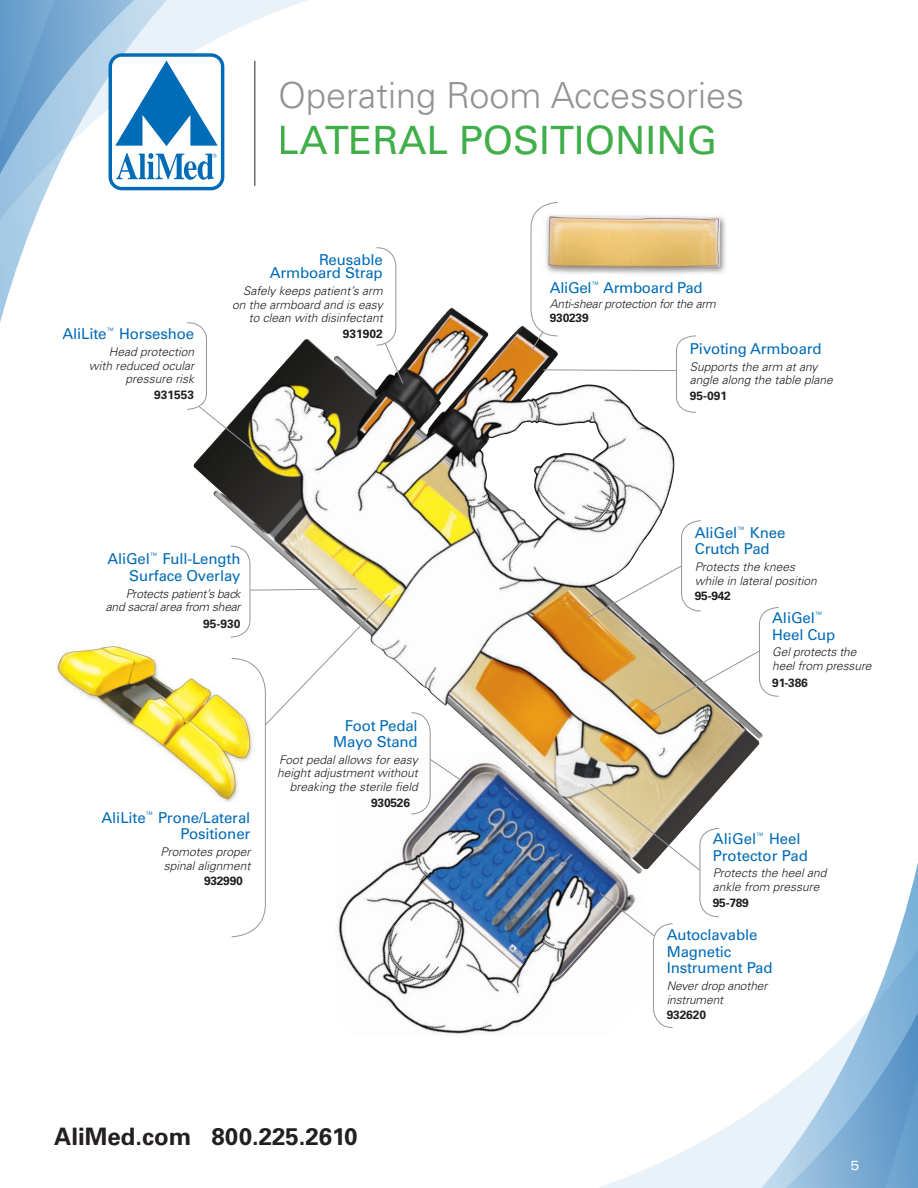
<style>
.page{position:relative;width:918px;height:1188px;background:#fff}
.page>*{position:absolute;margin:0;border:0;box-sizing:border-box;transform-origin:0 0}
.t1{font:39px "Univers LT Std";color:#40ae49}
.t2{font:300 36px "Univers LT Std";color:#919396}
.t3{font:700 24px "Univers LT Std";color:#231f20}
.t4{font:15px/16.5px "Univers LT Std";letter-spacing:-.01em;color:#006bb6;text-align:right}
.t5{font:expanded 13.2px "Univers LT Std";color:#fff;scale:.91 1}
.t6{font:italic 300 12px/13.5px "Univers LT Std";color:#231f20}
.t7{font:italic 300 12px/13.5px "Univers LT Std";letter-spacing:-.02em;color:#231f20;text-align:right}
.t8{font:700 12px "Univers LT Std";letter-spacing:-.02em;color:#231f20}
</style>
<div class="page">
<svg style="left:0;top:0;width:271px;height:323px"></svg>
<svg style="left:598px;top:1149px;width:91px;height:39px"></svg>
<svg style="left:689px;top:862px;width:229px;height:326px"></svg>
<svg style="left:109px;top:53px;width:115px;height:137px"></svg>
<img style="left:193px;top:313px;width:571px;height:561px">
<img style="left:339px;top:751px;width:307px;height:284px">
<img style="left:56px;top:634px;width:174px;height:175px">
<img style="left:697px;top:216px;width:29px;height:58px">
<svg style="left:186px;top:322px;width:78px;height:137px"></svg>
<svg style="left:376px;top:247px;width:28px;height:137px"></svg>
<svg style="left:529px;top:202px;width:168px;height:211px"></svg>
<svg style="left:230px;top:545px;width:161px;height:393px"></svg>
<svg style="left:586px;top:520px;width:193px;height:194px"></svg>
<svg style="left:590px;top:783px;width:130px;height:245px"></svg>
<svg style="left:411px;top:712px;width:52px;height:103px"></svg>
<p class="t2" style="left:278px;top:74px;width:467px">Operating Room Accessories</p>
<h1 class="t1" style="left:278px;top:117px;width:441px">LATERAL POSITIONING</h1>
<p class="t4" style="left:62px;top:326px;width:133px">AliLite<sup>™</sup> Horseshoe</p>
<p class="t6" style="left:89px;top:345px;width:107px;text-align:right">Head protection with reduced ocular pressure risk</p>
<p class="t8" style="left:154px;top:388px;width:42px">931553</p>
<p class="t4" style="left:270px;top:253px;width:115px;line-height:13.5px">Reusable<br>Armboard Strap</p>
<p class="t6" style="left:232px;top:284px;width:152px;text-align:right">Safely keeps patient’s arm on the armboard and is easy to clean with disinfectant</p>
<p class="t8" style="left:343px;top:326px;width:41px">931902</p>
<p class="t4" style="left:550px;top:279px;width:154px">AliGel<sup>™</sup> Armboard Pad</p>
<p class="t7" style="left:550px;top:297px;width:168px">Anti-shear protection for the arm</p>
<p class="t8" style="left:550px;top:311px;width:40px">930239</p>
<p class="t4" style="left:690px;top:341px;width:133px">Pivoting Armboard</p>
<p class="t6" style="left:690px;top:360px;width:144px">Supports the arm at any angle along the table plane</p>
<p class="t8" style="left:690px;top:389px;width:39px">95-091</p>
<p class="t4" style="left:107px;top:551px;width:135px">AliGel<sup>™</sup> Full-Length<br>Surface Overlay</p>
<p class="t7" style="left:106px;top:587px;width:136px">Protects patient’s back and sacral area from shear</p>
<p class="t8" style="left:203px;top:617px;width:39px">95-930</p>
<p class="t4" style="left:102px;top:809px;width:150px">AliLite<sup>™</sup> Prone/Lateral<br>Positioner</p>
<p class="t6" style="left:161px;top:845px;width:91px">Promotes proper spinal alignment</p>
<p class="t8" style="left:204px;top:874px;width:40px">932990</p>
<p class="t4" style="left:333px;top:717px;width:86px">Foot Pedal<br>Mayo Stand</p>
<p class="t6" style="left:277px;top:753px;width:142px;text-align:right">Foot pedal allows for easy height adjustment without breaking the sterile field</p>
<p class="t8" style="left:371px;top:795px;width:40px">930526</p>
<h3 class="t3" style="left:54px;top:1123px;width:305px">AliMed.com 800.225.2610</h3>
<p class="t4" style="left:695px;top:525px;width:92px;text-align:left">AliGel<sup>™</sup> Knee<br>Crutch Pad</p>
<p class="t6" style="left:695px;top:560px;width:124px">Protects the knees while in lateral position</p>
<p class="t8" style="left:695px;top:589px;width:38px">95-942</p>
<p class="t4" style="left:772px;top:610px;width:65px;text-align:left">AliGel<sup>™<br></sup>Heel Cup</p>
<p class="t6" style="left:772px;top:645px;width:101px">Gel protects the heel from pressure</p>
<p class="t8" style="left:772px;top:675px;width:37px">91-386</p>
<p class="t4" style="left:713px;top:831px;width:97px;text-align:left">AliGel<sup>™</sup> Heel<br>Protector Pad</p>
<p class="t6" style="left:713px;top:867px;width:115px">Protects the heel and ankle from pressure</p>
<p class="t8" style="left:713px;top:895px;width:38px">95-789</p>
<p class="t4" style="left:667px;top:927px;width:107px;text-align:left">Autoclavable<br>Magnetic<br>Instrument Pad</p>
<p class="t6" style="left:667px;top:979px;width:102px">Never drop another instrument</p>
<p class="t8" style="left:667px;top:1008px;width:41px">932620</p>
<p class="t5" style="left:850px;top:1157px;width:11px">5</p>
</div>
